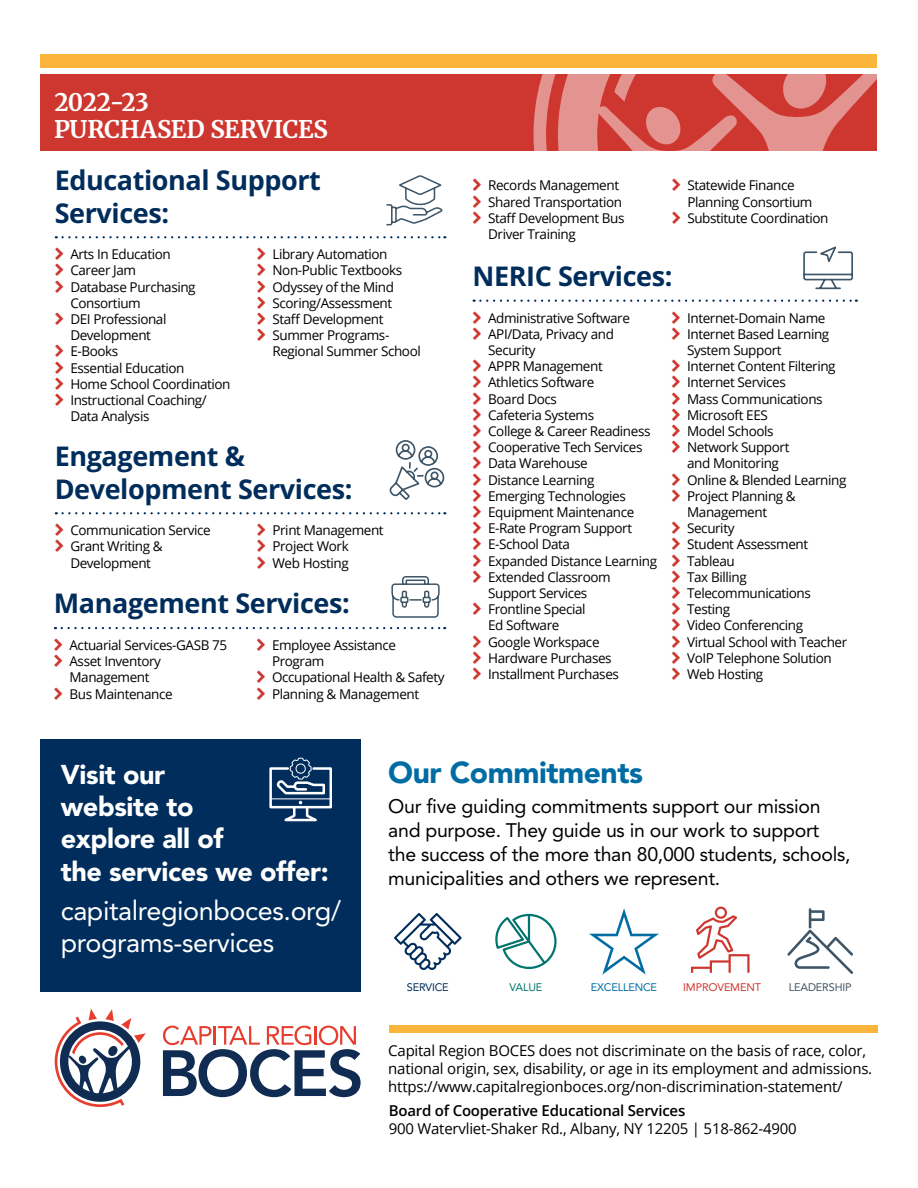
<style>
.page{position:relative;width:918px;height:1188px;background:#fff}
.page>*{position:absolute;margin:0;border:0;box-sizing:border-box;transform-origin:0 0}
.Callout_-_large_blue{font:900 30px "Avenir LT Std";letter-spacing:-.015em;color:#006ca3}
.Paragraph_Style_1{font:700 27px/32.4px "Open Sans";letter-spacing:-.015em;color:#002d5b}
.callout__sans__large{font:900 27px/32.4px "Avenir LT Std";letter-spacing:-.015em;color:#fff}
.callout__sans{font:27px/32.4px "Avenir LT Std";letter-spacing:-.015em;color:#fff}
.Paragraph_Style_2{font:700 27px "Open Sans";letter-spacing:-.015em;color:#002d5b}
.sidebar_-_head{font:700 24px/27px "Merriweather";letter-spacing:-.01em;color:#fff}
.body{font:19.5px/24px "Avenir LT Std";letter-spacing:-.015em;color:#000}
.address_disclaimer{font:15px/18px "Open Sans";letter-spacing:-.015em;color:#000}
.t1{font:13.5px/16.2px "Open Sans";letter-spacing:-.03em;color:#000}
.t2{font:10.95px "Avenir LT Std";letter-spacing:-.015em;color:#ce372f}
.t3{font:10.95px "Avenir LT Std";letter-spacing:-.015em;color:#006ca3}
.t4{font:10.95px "Avenir LT Std";letter-spacing:-.015em;color:#3d5567}
.t5{font:10.95px "Avenir LT Std";letter-spacing:-.015em;color:#002d5b}
.t6{font:10.95px "Avenir LT Std";letter-spacing:-.015em;color:#00746d}
.s1{font-weight:600}
</style>
<div class="page">
<div style="left:389px;top:1025px;width:489px;height:7px;background:#fcb53b"></div>
<svg style="left:163px;top:1026px;width:198px;height:71px"></svg>
<svg style="left:55px;top:1009px;width:91px;height:98px"></svg>
<div style="left:40px;top:739px;width:321px;height:252px;background:#002d5b"></div>
<svg style="left:269px;top:757px;width:63px;height:65px"></svg>
<div style="left:296px;top:764px;width:10px;height:10px;border:1px solid #fff;border-radius:50%"></div>
<svg style="left:394px;top:913px;width:68px;height:57px"></svg>
<svg style="left:495px;top:914px;width:62px;height:55px"></svg>
<svg style="left:589px;top:908px;width:70px;height:67px"></svg>
<svg style="left:691px;top:907px;width:59px;height:66px"></svg>
<svg style="left:787px;top:908px;width:66px;height:66px"></svg>
<div style="left:40px;top:54px;width:838px;height:14px;background:#fcb53b"></div>
<div style="left:40px;top:74px;width:838px;height:77px;background:#ce372f"></div>
<svg style="left:534px;top:74px;width:344px;height:77px"></svg>
<svg style="left:63px;top:236px;width:382px;height:2px"></svg>
<svg style="left:386px;top:175px;width:57px;height:51px"></svg>
<svg style="left:63px;top:512px;width:382px;height:2px"></svg>
<svg style="left:389px;top:440px;width:56px;height:60px"></svg>
<svg style="left:62px;top:627px;width:383px;height:2px"></svg>
<svg style="left:391px;top:576px;width:49px;height:42px"></svg>
<svg style="left:474px;top:300px;width:383px;height:2px"></svg>
<svg style="left:803px;top:246px;width:50px;height:44px"></svg>
<h2 class="sidebar_-_head" style="left:54px;top:88px;width:275px">2022-23<br>PURCHASED SERVICES</h2>
<p class="Paragraph_Style_1" style="left:55px;top:164px;width:268px">Educational Support<br>Services:</p>
<p class="t1" style="left:70px;top:246px;width:102px">Arts In Education</p>
<p class="t1" style="left:70px;top:262px;width:67px">Career Jam</p>
<p class="t1" style="left:70px;top:278px;width:127px">Database Purchasing<br>Consortium</p>
<p class="t1" style="left:70px;top:311px;width:98px">DEI Professional<br>Development</p>
<p class="t1" style="left:70px;top:343px;width:50px">E-Books</p>
<p class="t1" style="left:70px;top:359px;width:116px">Essential Education</p>
<p class="t1" style="left:70px;top:375px;width:162px">Home School Coordination</p>
<p class="t1" style="left:70px;top:392px;width:138px">Instructional Coaching/<br>Data Analysis</p>
<p class="t1" style="left:273px;top:246px;width:117px">Library Automation</p>
<p class="t1" style="left:273px;top:262px;width:131px">Non-Public Textbooks</p>
<p class="t1" style="left:273px;top:278px;width:123px">Odyssey of the Mind</p>
<p class="t1" style="left:273px;top:294px;width:121px">Scoring/Assessment</p>
<p class="t1" style="left:273px;top:311px;width:113px">Staff Development</p>
<p class="t1" style="left:273px;top:327px;width:150px">Summer Programs-<br>Regional Summer School</p>
<p class="Paragraph_Style_1" style="left:55px;top:440px;width:299px">Engagement &amp;<br>Development Services:</p>
<p class="t1" style="left:70px;top:522px;width:142px">Communication Service</p>
<p class="t1" style="left:70px;top:538px;width:94px">Grant Writing &amp;<br>Development</p>
<p class="t1" style="left:273px;top:522px;width:113px">Print Management</p>
<p class="t1" style="left:273px;top:538px;width:78px">Project Work</p>
<p class="t1" style="left:273px;top:554px;width:78px">Web Hosting</p>
<p class="Paragraph_Style_1" style="left:54px;top:587px;width:297px">Management Services:</p>
<p class="t1" style="left:70px;top:637px;width:159px">Actuarial Services-GASB 75</p>
<p class="t1" style="left:70px;top:653px;width:93px">Asset Inventory<br>Management</p>
<p class="t1" style="left:70px;top:685px;width:105px">Bus Maintenance</p>
<p class="t1" style="left:272px;top:637px;width:125px">Employee Assistance<br>Program</p>
<p class="t1" style="left:272px;top:669px;width:174px">Occupational Health &amp; Safety</p>
<p class="t1" style="left:272px;top:685px;width:149px">Planning &amp; Management</p>
<p class="t1" style="left:488px;top:177px;width:132px">Records Management</p>
<p class="t1" style="left:488px;top:193px;width:136px">Shared Transportation</p>
<p class="t1" style="left:488px;top:209px;width:138px">Staff Development Bus<br>Driver Training</p>
<p class="Paragraph_Style_2" style="left:472px;top:257px;width:202px">NERIC Services:</p>
<p class="t1" style="left:488px;top:309px;width:143px">Administrative Software</p>
<p class="t1" style="left:488px;top:325px;width:127px">API/Data, Privacy and<br>Security</p>
<p class="t1" style="left:488px;top:358px;width:116px">APPR Management</p>
<p class="t1" style="left:488px;top:374px;width:108px">Athletics Software</p>
<p class="t1" style="left:488px;top:390px;width:70px">Board Docs</p>
<p class="t1" style="left:488px;top:406px;width:107px">Cafeteria Systems</p>
<p class="t1" style="left:488px;top:423px;width:164px">College &amp; Career Readiness</p>
<p class="t1" style="left:488px;top:439px;width:156px">Cooperative Tech Services</p>
<p class="t1" style="left:488px;top:455px;width:101px">Data Warehouse</p>
<p class="t1" style="left:488px;top:471px;width:108px">Distance Learning</p>
<p class="t1" style="left:488px;top:487px;width:139px">Emerging Technologies</p>
<p class="t1" style="left:488px;top:504px;width:148px">Equipment Maintenance</p>
<p class="t1" style="left:488px;top:520px;width:145px">E-Rate Program Support</p>
<p class="t1" style="left:488px;top:536px;width:83px">E-School Data</p>
<p class="t1" style="left:488px;top:552px;width:170px">Expanded Distance Learning</p>
<p class="t1" style="left:488px;top:568px;width:124px">Extended Classroom<br>Support Services</p>
<p class="t1" style="left:488px;top:601px;width:99px">Frontline Special<br>Ed Software</p>
<p class="t1" style="left:488px;top:633px;width:113px">Google Workspace</p>
<p class="t1" style="left:488px;top:649px;width:125px">Hardware Purchases</p>
<p class="t1" style="left:488px;top:666px;width:132px">Installment Purchases</p>
<p class="t1" style="left:687px;top:177px;width:127px">Statewide Finance<br>Planning Consortium</p>
<p class="t1" style="left:687px;top:209px;width:143px">Substitute Coordination</p>
<p class="t1" style="left:687px;top:309px;width:140px">Internet-Domain Name</p>
<p class="t1" style="left:687px;top:325px;width:144px">Internet Based Learning<br>System Support</p>
<p class="t1" style="left:687px;top:358px;width:150px">Internet Content Filtering</p>
<p class="t1" style="left:687px;top:374px;width:100px">Internet Services</p>
<p class="t1" style="left:687px;top:390px;width:137px">Mass Communications</p>
<p class="t1" style="left:687px;top:406px;width:82px">Microsoft EES</p>
<p class="t1" style="left:687px;top:423px;width:88px">Model Schools</p>
<p class="t1" style="left:687px;top:439px;width:104px">Network Support and Monitoring</p>
<p class="t1" style="left:687px;top:471px;width:161px">Online &amp; Blended Learning</p>
<p class="t1" style="left:687px;top:487px;width:110px">Project Planning &amp;<br>Management</p>
<p class="t1" style="left:687px;top:520px;width:49px">Security</p>
<p class="t1" style="left:687px;top:536px;width:123px">Student Assessment</p>
<p class="t1" style="left:687px;top:552px;width:49px">Tableau</p>
<p class="t1" style="left:687px;top:568px;width:61px">Tax Billing</p>
<p class="t1" style="left:687px;top:585px;width:125px">Telecommunications</p>
<p class="t1" style="left:687px;top:601px;width:44px">Testing</p>
<p class="t1" style="left:687px;top:617px;width:118px">Video Conferencing</p>
<p class="t1" style="left:687px;top:633px;width:162px">Virtual School with Teacher</p>
<p class="t1" style="left:687px;top:649px;width:146px">VoIP Telephone Solution</p>
<p class="t1" style="left:687px;top:666px;width:78px">Web Hosting</p>
<p class="callout__sans__large" style="left:61px;top:758px;width:269px">Visit our<br>website to<br>explore all of<br>the services we offer:</p>
<p class="callout__sans" style="left:61px;top:895px;width:282px">capitalregionboces.org/ programs-services</p>
<p class="Callout_-_large_blue" style="left:388px;top:754px;width:256px">Our Commitments</p>
<p class="body" style="left:388px;top:795px;width:464px">Our five guiding commitments support our mission and purpose. They guide us in our work to support the success of the more than 80,000 students, schools, municipalities and others we represent.</p>
<p class="t5" style="left:407px;top:981px;width:43px">SERVICE</p>
<p class="t6" style="left:509px;top:981px;width:34px">VALUE</p>
<p class="t3" style="left:591px;top:981px;width:68px">EXCELLENCE</p>
<p class="t2" style="left:683px;top:981px;width:79px">IMPROVEMENT</p>
<p class="t4" style="left:789px;top:981px;width:64px">LEADERSHIP</p>
<p class="address_disclaimer" style="left:388px;top:1041px;width:485px">Capital Region BOCES does not discriminate on the basis of race, color, national origin, sex, disability, or age in its employment and admissions. https://www.capitalregionboces.org/non-discrimination-statement/</p>
<p class="address_disclaimer" style="left:389px;top:1101px;width:409px"><span class="s1">Board of Cooperative Educational Services<br></span>900 Watervliet-Shaker Rd., Albany, NY 12205 | 518-862-4900</p>
</div>
